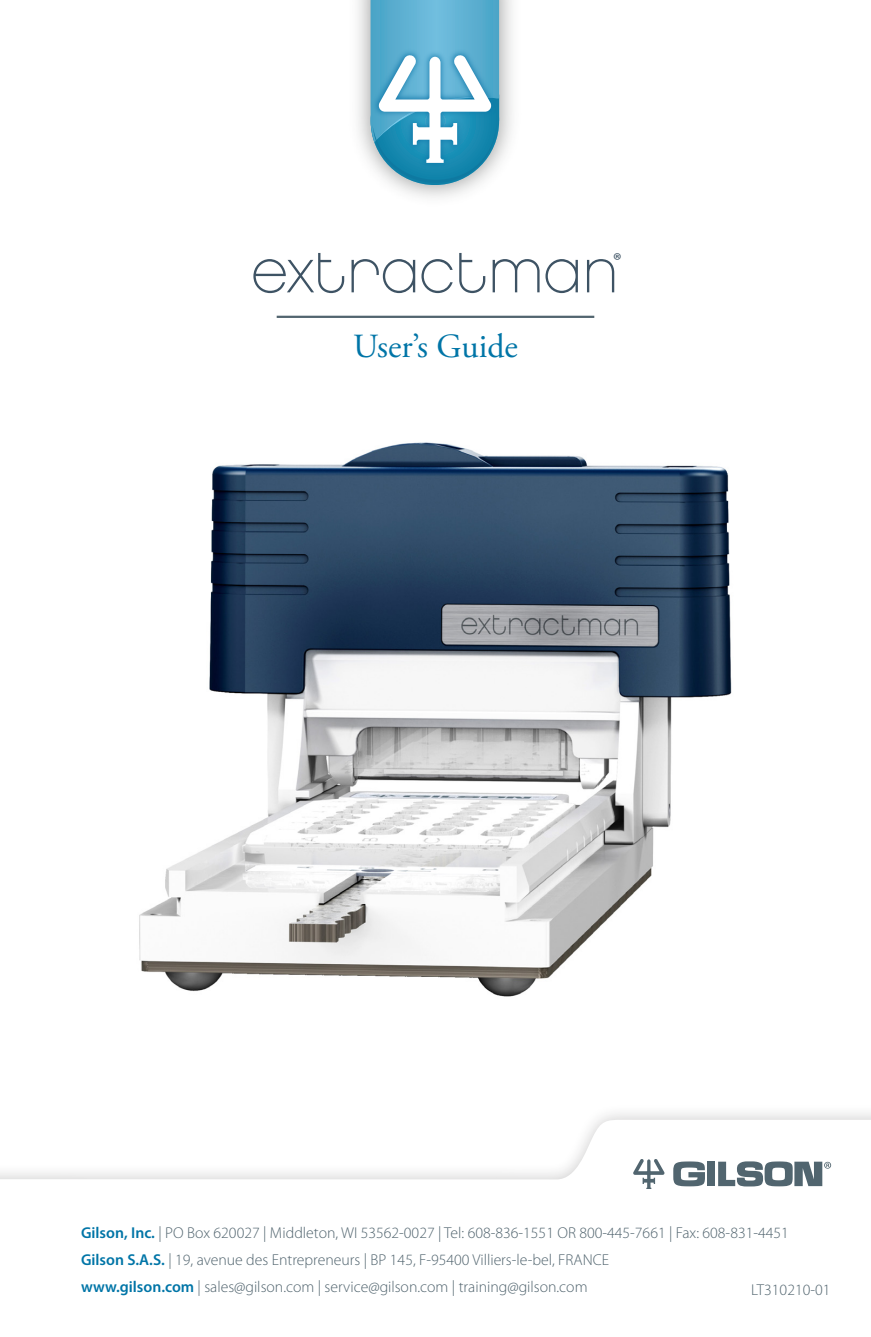
<style>
.page{position:relative;width:871px;height:1337px;background:#fff}
.page>*{position:absolute;margin:0;border:0;box-sizing:border-box;transform-origin:0 0}
.t1{font:33.75px "Adobe Garamond Pro";color:#0075a7}
.t2{font:20.25px "Myriad Pro";color:#3e5364}
.DocNumber{font:300 15.75px/27px "Myriad Pro";color:#52656f}
.s1{font-weight:600;color:#0075a7}
</style>
<div class="page">
<img style="left:358px;top:0;width:154px;height:161px">
<svg style="left:370px;top:0;width:129px;height:198px"></svg>
<div style="left:0;top:1103px;width:871px;height:233px;background:#231f20;opacity:.25"></div>
<svg style="left:0;top:1119px;width:871px;height:217px"></svg>
<div style="left:707px;top:1161px;width:8px;height:25px;background:#51656f"></div>
<svg style="left:673px;top:1161px;width:32px;height:25px"></svg>
<svg style="left:718px;top:1161px;width:113px;height:25px"></svg>
<svg style="left:633px;top:1159px;width:31px;height:30px"></svg>
<hr style="left:277px;top:316px;width:317px;height:2px;background:#52656f">
<svg style="left:253px;top:253px;width:91px;height:40px"></svg>
<svg style="left:351px;top:259px;width:64px;height:34px"></svg>
<svg style="left:421px;top:259px;width:32px;height:34px"></svg>
<svg style="left:459px;top:253px;width:26px;height:40px"></svg>
<svg style="left:492px;top:259px;width:47px;height:33px"></svg>
<svg style="left:545px;top:259px;width:33px;height:34px"></svg>
<svg style="left:587px;top:259px;width:27px;height:33px"></svg>
<img style="left:139px;top:442px;width:593px;height:555px">
<h1 class="t1" style="left:353px;top:326px;width:166px">User’s Guide</h1>
<p class="t2" style="left:613px;top:248px;width:10px">®</p>
<p class="DocNumber" style="left:81px;top:1219px;width:709px"><span class="s1">Gilson, Inc.</span> | PO Box 620027 | Middleton, WI 53562-0027 | Tel: 608-836-1551 OR 800-445-7661 | Fax: 608-831-4451<br><span class="s1">Gilson S.A.S.</span> | 19, avenue des Entrepreneurs | BP 145, F-95400 Villiers-le-bel, FRANCE<br><span class="s1">www.gilson.com</span> | sales@gilson.com | service@gilson.com | training@gilson.com</p>
<p class="DocNumber" style="left:751px;top:1276px;width:81px">LT310210-01</p>
</div>
